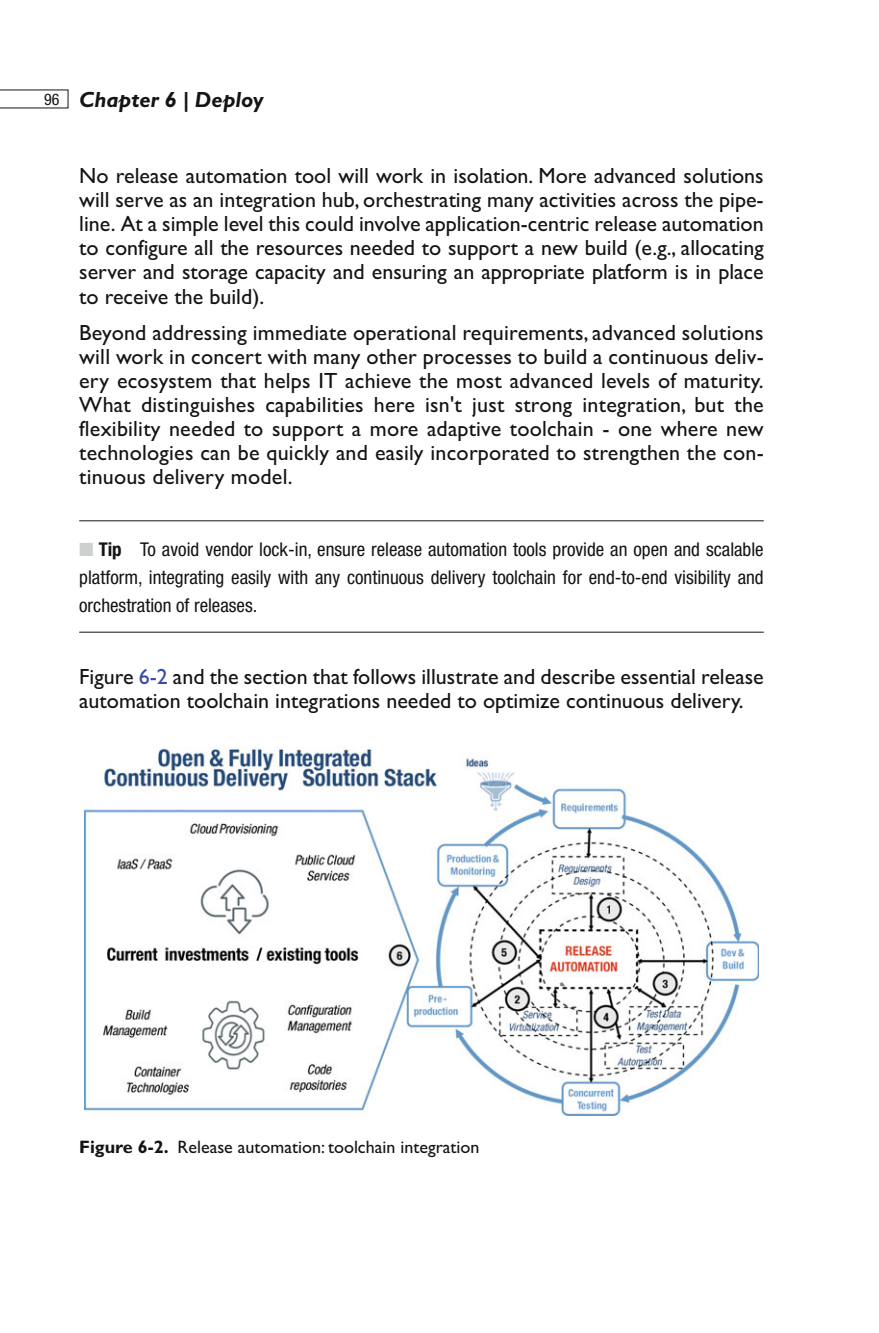
<style>
.page{position:relative;width:879px;height:1333px;background:#fff}
.page>*{position:absolute;margin:0;border:0;box-sizing:border-box;transform-origin:0 0}
.t1{font:22px/24px "Tfvwqr Gill Sans";color:#131413;text-align:justify}
.t2{font:italic 700 22px "Pfjnnq Gill Sans";color:#131413}
.t3{font:condensed 19px/28px "Dklhtw Helvetica Neue";color:#131413;text-align:justify}
.t4{font:18px "Tfvwqr Gill Sans";color:#131413}
.s1{font-family:"Dklhtw Helvetica Neue";font-weight:400;font-style:normal;font-stretch:condensed;font-size:16px}
.s2{color:#cecfcf}
.s3{font-family:"Jwrvkr Helvetica Neue";font-weight:700}
.s4{color:#364ba6}
.s5{font-family:"Spjrrh Gill Sans";font-weight:700}
</style>
<div class="page">
<svg style="left:0;top:89px;width:69px;height:19px"></svg>
<hr style="left:79px;top:520px;width:685px;height:1px;background:#131413">
<hr style="left:79px;top:631px;width:685px;height:1px;background:#131413">
<img style="left:84px;top:746px;width:675px;height:368px">
<p class="t2" style="left:44px;top:92px;width:221px"><span class="s1">96</span> Chapter 6 | Deploy</p>
<p class="t1" style="left:79px;top:166px;width:686px">No release automation tool will work in isolation. More advanced solutions will serve as an integration hub, orchestrating many activities across the pipe&shy;line. At a simple level this could involve application-centric release automation to configure all the resources needed to support a new build (e.g., allocating server and storage capacity and ensuring an appropriate platform is in place to receive the build).</p>
<p class="t1" style="left:79px;top:322px;width:686px">Beyond addressing immediate operational requirements, advanced solutions will work in concert with many other processes to build a continuous deliv&shy;ery ecosystem that helps IT achieve the most advanced levels of maturity.<br>What distinguishes capabilities here isn't just strong integration, but the flexibility needed to support a more adaptive toolchain - one where new technologies can be quickly and easily incorporated to strengthen the con&shy;tinuous delivery model.</p>
<p class="t3" style="left:79px;top:536px;width:686px"><span class="s2">■</span> <span class="s3">Tip</span> To avoid vendor lock-in, ensure release automation tools provide an open and scalable platform, integrating easily with any continuous delivery toolchain for end-to-end visibility and orchestration of releases.</p>
<p class="t1" style="left:79px;top:666px;width:686px">Figure <span class="s4">6-2</span> and the section that follows illustrate and describe essential release automation toolchain integrations needed to optimize continuous delivery.</p>
<p class="t4" style="left:79px;top:1140px;width:402px"><span class="s5">Figure 6-2.</span> Release automation: toolchain integration</p>
</div>
